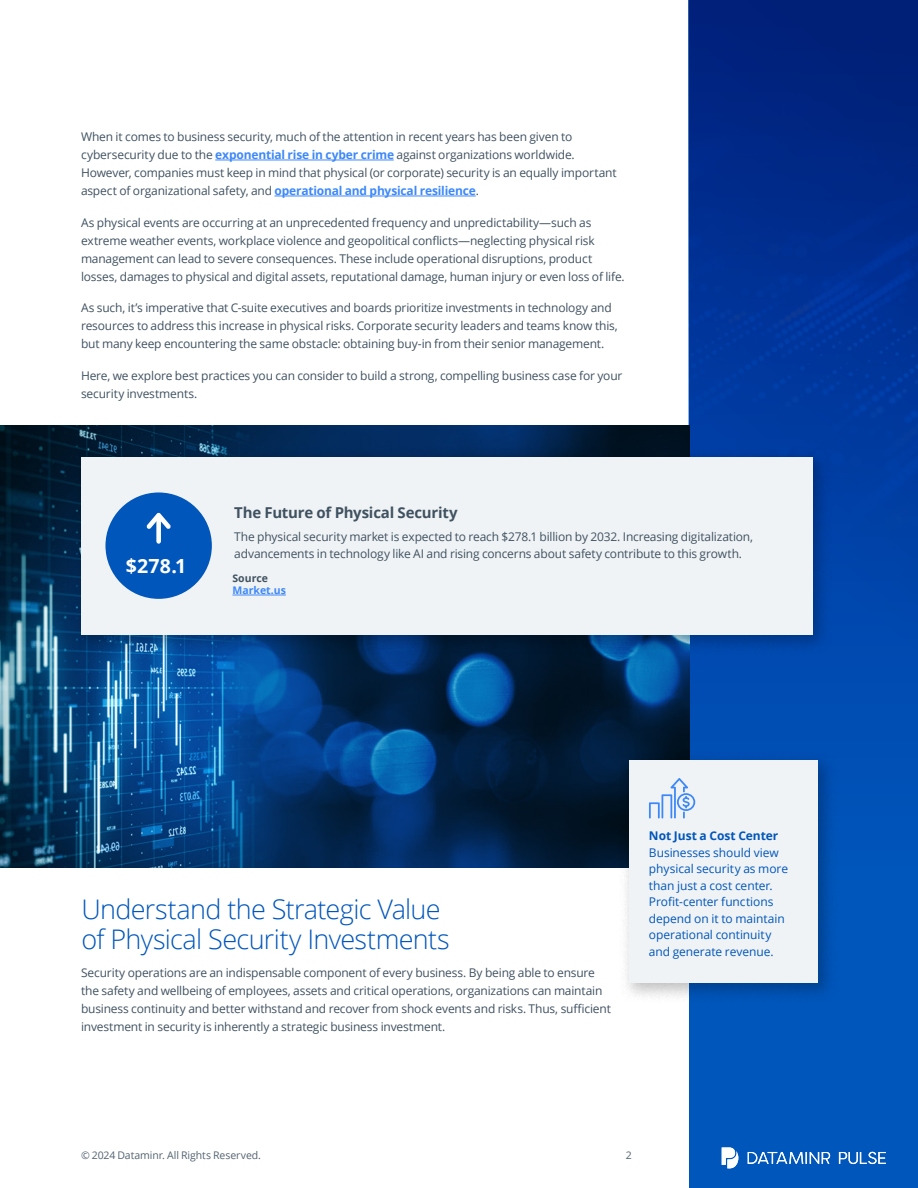
<style>
.page{position:relative;width:918px;height:1188px;background:#fff}
.page>*{position:absolute;margin:0;border:0;box-sizing:border-box;transform-origin:0 0}
.t1{font:300 27px/30px "Open Sans";letter-spacing:-.025em;color:#0056bb}
.t2{font:700 19.5px "Open Sans";color:#fff}
.t3{font:700 15px "Open Sans";letter-spacing:-.015em;color:#405261}
.t4{font:12px/18px "Open Sans";letter-spacing:-.015em;color:#405261}
.t5{font:12px/16.5px "Open Sans";letter-spacing:-.005em;color:#0056bb}
.t6{font:700 12px "Open Sans";color:#0056bb}
.t7{font:10.5px "Open Sans";letter-spacing:-.01em;color:#536371}
.t8{font:700 10.5px "Open Sans";color:#3d88f9}
.t9{font:700 10.5px "Open Sans";color:#405261}
.s1{font-weight:700;color:#3d88f9}
</style>
<div class="page">
<div style="left:689px;top:0;width:229px;height:1188px;background:#0056bb"></div>
<div style="left:688px;top:0;width:230px;height:866px;background:linear-gradient(to bottom,#001e7b,#0057c0)"></div>
<img style="left:0;top:426px;width:689px;height:441px">
<hr style="left:215px;top:160px;width:179px;height:1px;background:#3d88f9">
<hr style="left:275px;top:196px;width:201px;height:1px;background:#3d88f9">
<div style="left:618px;top:750px;width:220px;height:253px;background:#000;opacity:.25"></div>
<div style="left:629px;top:760px;width:189px;height:223px;background:#f0f3f5"></div>
<svg style="left:748px;top:1152px;width:82px;height:12px"></svg>
<svg style="left:839px;top:1152px;width:47px;height:12px"></svg>
<svg style="left:722px;top:1148px;width:16px;height:20px"></svg>
<svg style="left:649px;top:778px;width:46px;height:41px"></svg>
<div style="left:71px;top:446px;width:762px;height:209px;background:#000;opacity:.25"></div>
<div style="left:81px;top:457px;width:731px;height:177px;background:#f0f3f5"></div>
<hr style="left:232px;top:595px;width:54px;height:1px;background:#3d88f9">
<div style="left:105px;top:492px;width:107px;height:107px;background:#0056bb;border-radius:50%"></div>
<svg style="left:146px;top:513px;width:25px;height:16px"></svg>
<div style="left:156px;top:513px;width:5px;height:31px;background:#fff;border-radius:2px"></div>
<p class="t4" style="left:81px;top:127px;width:537px">When it comes to business security, much of the attention in recent years has been given to cybersecurity due to the <span class="s1">exponential rise in cyber crime</span> against organizations worldwide.<br>However, companies must keep in mind that physical (or corporate) security is an equally important aspect of organizational safety, and <span class="s1">operational and physical resilience</span>.</p>
<p class="t4" style="left:81px;top:213px;width:545px">As physical events are occurring at an unprecedented frequency and unpredictability—such as extreme weather events, workplace violence and geopolitical conflicts—neglecting physical risk management can lead to severe consequences. These include operational disruptions, product losses, damages to physical and digital assets, reputational damage, human injury or even loss of life.</p>
<p class="t4" style="left:81px;top:298px;width:538px">As such, it’s imperative that C-suite executives and boards prioritize investments in technology and resources to address this increase in physical risks. Corporate security leaders and teams know this, but many keep encountering the same obstacle: obtaining buy-in from their senior management.</p>
<p class="t4" style="left:81px;top:366px;width:543px">Here, we explore best practices you can consider to build a strong, compelling business case for your security investments.</p>
<h2 class="t2" style="left:126px;top:552px;width:62px">$278.1</h2>
<p class="t3" style="left:234px;top:502px;width:225px">The Future of Physical Security</p>
<p class="t4" style="left:234px;top:528px;width:520px;line-height:16.5px">The physical security market is expected to reach $278.1 billion by 2032. Increasing digitalization, advancements in technology like AI and rising concerns about safety contribute to this growth.</p>
<p class="t9" style="left:232px;top:570px;width:37px">Source</p>
<p class="t8" style="left:232px;top:583px;width:55px">Market.us</p>
<h1 class="t1" style="left:82px;top:893px;width:370px">Understand the Strategic Value of Physical Security Investments</h1>
<p class="t4" style="left:81px;top:963px;width:531px">Security operations are an indispensable component of every business. By being able to ensure the safety and wellbeing of employees, assets and critical operations, organizations can maintain business continuity and better withstand and recover from shock events and risks. Thus, sufficient investment in security is inherently a strategic business investment.</p>
<p class="t6" style="left:649px;top:827px;width:131px">Not Just a Cost Center</p>
<p class="t5" style="left:649px;top:844px;width:141px">Businesses should view physical security as more than just a cost center.<br>Profit-center functions depend on it to maintain operational continuity and generate revenue.</p>
<p class="t7" style="left:81px;top:1148px;width:182px">© 2024 Dataminr. All Rights Reserved.</p>
<p class="t7" style="left:626px;top:1148px;width:8px">2</p>
</div>
